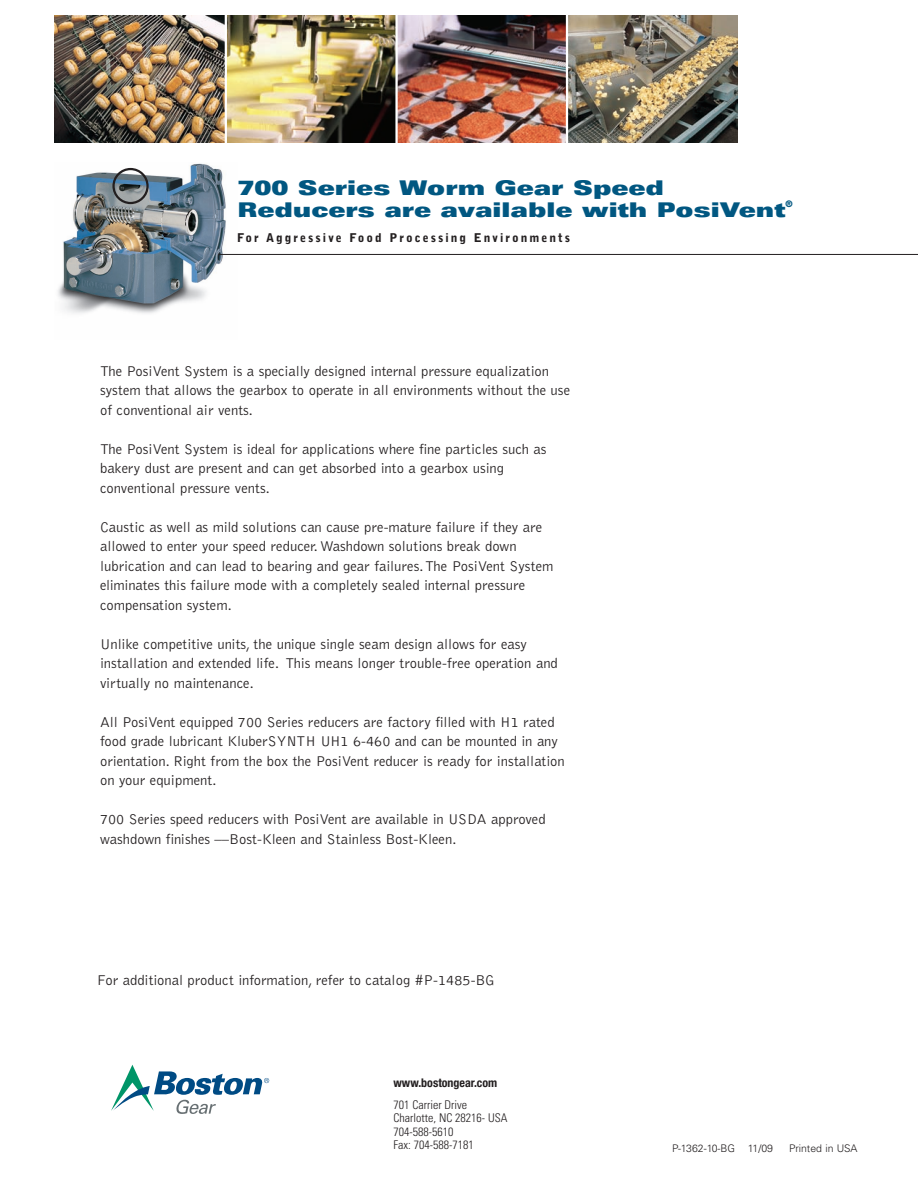
<style>
.page{position:relative;width:918px;height:1188px;background:#fff}
.page>*{position:absolute;margin:0;border:0;box-sizing:border-box;transform-origin:0 0}
.t1{font:900 expanded 20.25px/21.9px "Univers LT";color:#015781}
.t2{font:300 14.7px/19.5px "Bell Gothic";color:#231f20}
.t3{font:300 condensed 12px/13.5px "Univers LT Std";color:#231f20}
.t4{font:900 12px "Bell Gothic";letter-spacing:.165em;color:#231f20}
.t5{font:700 condensed 12px "Helvetica Neue LT Std";color:#231f20}
.t6{font:300 10.5px "Univers LT Std";color:#231f20}
.t7{font:900 expanded 9px "Univers LT";color:#015781}
</style>
<div class="page">
<img style="left:58px;top:163px;width:180px;height:151px">
<svg style="left:112px;top:168px;width:37px;height:36px"></svg>
<img style="left:54px;top:15px;width:683px;height:127px">
<hr style="left:566px;top:0;width:2px;height:162px;background:#fff">
<hr style="left:395px;top:0;width:3px;height:158px;background:#fff">
<hr style="left:225px;top:0;width:2px;height:161px;background:#fff">
<hr style="left:219px;top:254px;width:699px;height:1px;background:#231f20">
<svg style="left:111px;top:1065px;width:158px;height:49px"></svg>
<h1 class="t1" style="left:237px;top:179px;width:550px">700 Series Worm Gear Speed<br>Reducers are available with PosiVent</h1>
<p class="t7" style="left:785px;top:201px;width:9px">®</p>
<p class="t4" style="left:237px;top:233px;width:334px">For Aggressive Food Processing Environments</p>
<p class="t2" style="left:100px;top:362px;width:472px">The PosiVent System is a specially designed internal pressure equalization system that allows the gearbox to operate in all environments without the use of conventional air vents.</p>
<p class="t2" style="left:100px;top:440px;width:448px">The PosiVent System is ideal for applications where fine particles such as bakery dust are present and can get absorbed into a gearbox using conventional pressure vents.</p>
<p class="t2" style="left:100px;top:518px;width:455px">Caustic as well as mild solutions can cause pre-mature failure if they are allowed to enter your speed reducer. Washdown solutions break down lubrication and can lead to bearing and gear failures.The PosiVent System eliminates this failure mode with a completely sealed internal pressure compensation system.</p>
<p class="t2" style="left:100px;top:635px;width:459px">Unlike competitive units, the unique single seam design allows for easy installation and extended life. This means longer trouble-free operation and virtually no maintenance.</p>
<p class="t2" style="left:100px;top:713px;width:466px">All PosiVent equipped 700 Series reducers are factory filled with H1 rated food grade lubricant KluberSYNTH UH1 6-460 and can be mounted in any orientation. Right from the box the PosiVent reducer is ready for installation on your equipment.</p>
<p class="t2" style="left:100px;top:811px;width:447px">700 Series speed reducers with PosiVent are available in USDA approved washdown finishes ––Bost-Kleen and Stainless Bost-Kleen.</p>
<p class="t2" style="left:97px;top:971px;width:399px">For additional product information, refer to catalog #P-1485-BG</p>
<p class="t5" style="left:393px;top:1079px;width:105px">www.bostongear.com</p>
<p class="t3" style="left:393px;top:1099px;width:116px">701 Carrier Drive<br>Charlotte, NC 28216- USA<br>704-588-5610<br>Fax: 704-588-7181</p>
<p class="t6" style="left:672px;top:1145px;width:103px">P-1362-10-BG 11/09</p>
<p class="t6" style="left:789px;top:1145px;width:70px">Printed in USA</p>
</div>
